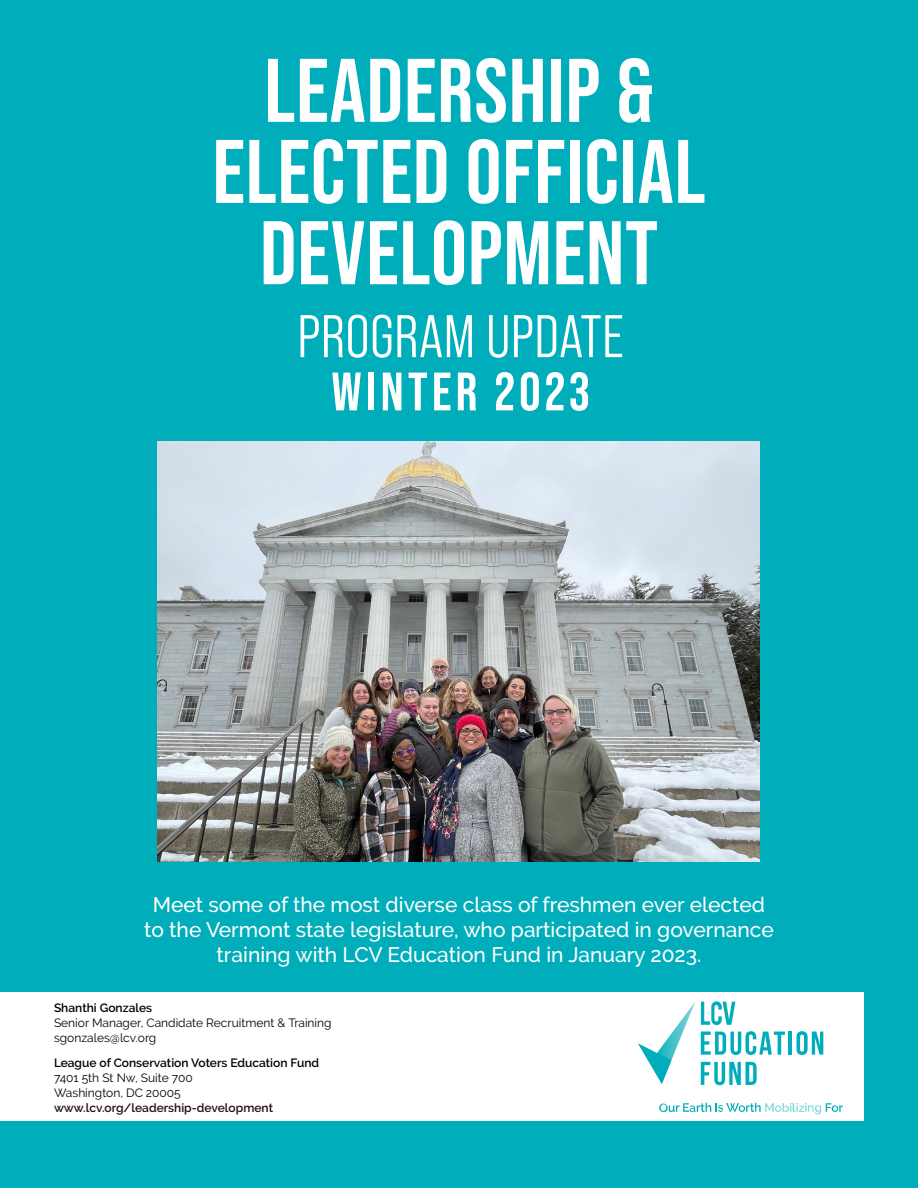
<style>
.page{position:relative;width:918px;height:1188px;background:#00adba}
.page>*{position:absolute;margin:0;border:0;box-sizing:border-box;transform-origin:0 0}
.Document_Title{font:700 90px "Bebas Neue Pro";letter-spacing:.01em;color:#fff}
.Document_Subtitle_1{font:60px "Bebas Neue Pro Middle";letter-spacing:.01em;color:#fff}
.Document_Subtitle_2{font:700 54px "Bebas Neue Pro";letter-spacing:.08em;color:#fff}
.Paragraph_Style_1{font:500 21px/25.2px "Raleway";color:#fff;text-align:center}
.Contact_Information{font:12px "Raleway";color:#000}
.Contact_Information-2{font:600 12px "Raleway";color:#000}
.Contact_Information-3{font:600 12px "Raleway";color:#220c0d}
</style>
<div class="page">
<div style="left:0;top:992px;width:864px;height:128px;background:#fff"></div>
<img style="left:158px;top:442px;width:602px;height:420px">
<svg style="left:659px;top:1103px;width:184px;height:11px"></svg>
<svg style="left:701px;top:1001px;width:34px;height:24px"></svg>
<svg style="left:638px;top:1002px;width:57px;height:82px"></svg>
<svg style="left:701px;top:1031px;width:84px;height:24px"></svg>
<hr style="left:789px;top:1032px;width:3px;height:23px;background:#00adba">
<svg style="left:796px;top:1031px;width:27px;height:24px"></svg>
<svg style="left:701px;top:1062px;width:56px;height:23px"></svg>
<p class="Document_Title" style="left:264px;top:39px;width:391px">LEADERSHIP &amp;</p>
<p class="Document_Title" style="left:212px;top:120px;width:495px">ELECTED OFFICIAL</p>
<p class="Document_Title" style="left:260px;top:202px;width:400px">DEVELOPMENT</p>
<p class="Document_Subtitle_1" style="left:297px;top:303px;width:328px">PROGRAM UPDATE</p>
<p class="Document_Subtitle_2" style="left:332px;top:361px;width:260px">WINTER 2023</p>
<p class="Paragraph_Style_1" style="left:144px;top:892px;width:631px">Meet some of the most diverse class of freshmen ever elected to the Vermont state legislature, who participated in governance training with LCV Education Fund in January 2023.</p>
<p class="Contact_Information-2" style="left:54px;top:1001px;width:100px">Shanthi Gonzales</p>
<p class="Contact_Information" style="left:54px;top:1016px;width:279px">Senior Manager, Candidate Recruitment &amp; Training</p>
<p class="Contact_Information" style="left:54px;top:1031px;width:104px">sgonzales@lcv.org</p>
<p class="Contact_Information-2" style="left:54px;top:1056px;width:267px">League of Conservation Voters Education Fund</p>
<p class="Contact_Information" style="left:54px;top:1071px;width:140px">7401 5th St Nw, Suite 700</p>
<p class="Contact_Information" style="left:54px;top:1086px;width:128px">Washington, DC 20005</p>
<p class="Contact_Information-3" style="left:54px;top:1101px;width:221px">www.lcv.org/leadership-development</p>
</div>
